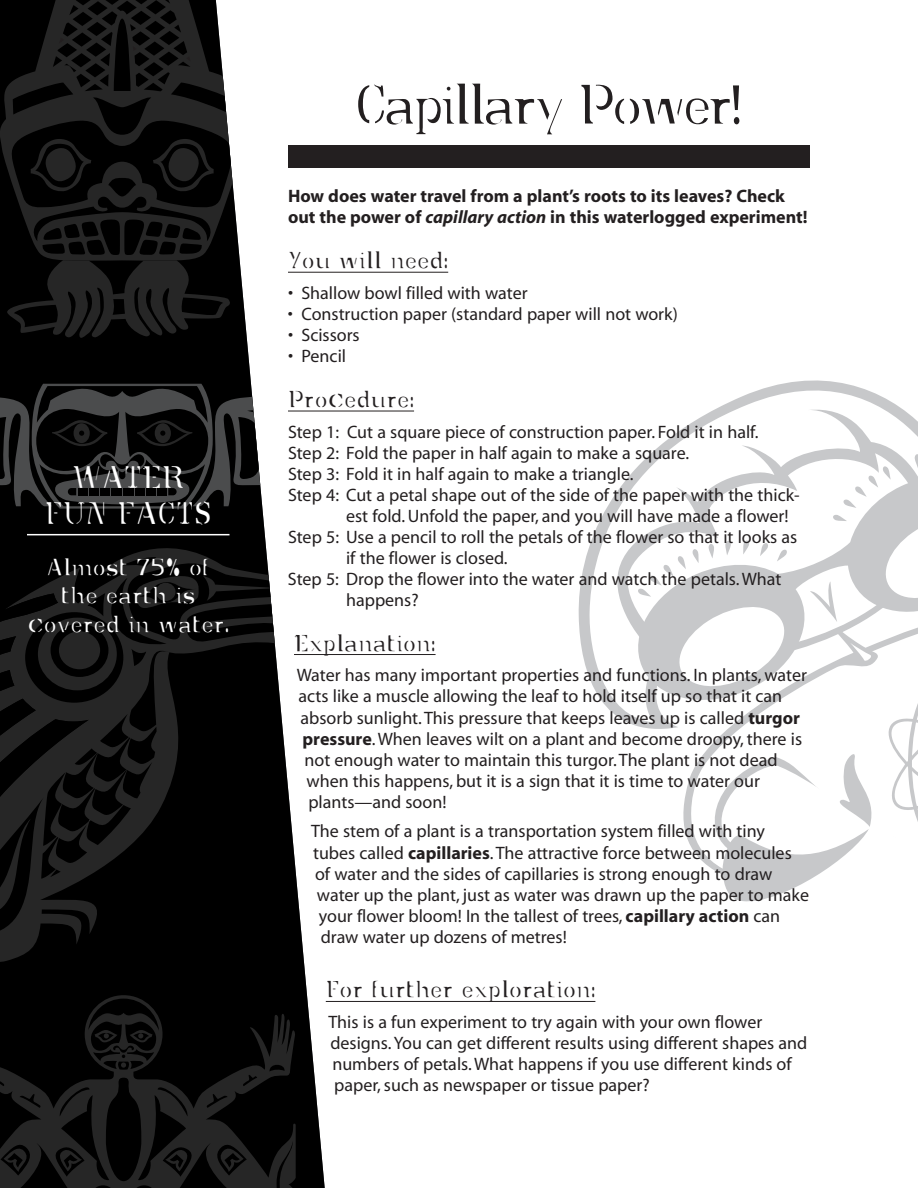
<style>
.page{position:relative;width:918px;height:1188px;background:#fff}
.page>*{position:absolute;margin:0;border:0;box-sizing:border-box;transform-origin:0 0}
.t1{font:64.5px "Dumpster";letter-spacing:-.065em;color:#231f20}
.t2{font:36px/36px "Dumpster";color:#fff;text-align:center}
.t3{font:27px "Dumpster";color:#231f20}
.t4{font:27px/28.5px "Dumpster";color:#fff;text-align:center}
.t5{font:18px/21px "Myriad";color:#231f20}
.t6{font:700 18px/21.6px "Myriad";color:#231f20}
.s1{font-style:italic}
.s2{font-weight:700}
</style>
<div class="page">
<svg style="left:579px;top:548px;width:98px;height:181px"></svg>
<svg style="left:589px;top:381px;width:329px;height:341px"></svg>
<svg style="left:677px;top:710px;width:149px;height:191px"></svg>
<svg style="left:687px;top:710px;width:164px;height:159px"></svg>
<svg style="left:628px;top:467px;width:290px;height:243px"></svg>
<svg style="left:810px;top:581px;width:27px;height:41px"></svg>
<svg style="left:834px;top:675px;width:84px;height:175px"></svg>
<svg style="left:833px;top:514px;width:14px;height:7px"></svg>
<svg style="left:843px;top:466px;width:48px;height:42px"></svg>
<svg style="left:898px;top:459px;width:6px;height:15px"></svg>
<svg style="left:915px;top:454px;width:3px;height:15px"></svg>
<svg style="left:638px;top:540px;width:154px;height:151px"></svg>
<svg style="left:879px;top:514px;width:39px;height:89px"></svg>
<div style="left:288px;top:145px;width:522px;height:23px;background:#231f20"></div>
<hr style="left:288px;top:272px;width:160px;height:1px;background:#231f20">
<hr style="left:288px;top:411px;width:126px;height:1px;background:#231f20">
<hr style="left:294px;top:654px;width:142px;height:1px;background:#231f20">
<hr style="left:326px;top:1001px;width:269px;height:1px;background:#231f20">
<svg style="left:0;top:261px;width:325px;height:927px"></svg>
<svg style="left:0;top:370px;width:325px;height:139px"></svg>
<svg style="left:0;top:530px;width:315px;height:519px;fill:#000"></svg>
<svg style="left:0;top:556px;width:308px;height:632px;background:#161616"></svg>
<svg style="left:0;top:0;width:240px;height:261px"></svg>
<svg style="left:7px;top:0;width:227px;height:338px;background:#171717"></svg>
<hr style="left:27px;top:534px;width:203px;height:1px;background:#fff">
<h2 class="t2" style="left:45px;top:462px;width:169px">WATER<br>FUN FACTS</h2>
<h3 class="t4" style="left:27px;top:555px;width:204px">Almost 75% of the earth is covered in water.</h3>
<h1 class="t1" style="left:355px;top:81px;width:390px">Capillary Power!</h1>
<p class="t6" style="left:288px;top:187px;width:521px">How does water travel from a plant’s roots to its leaves? Check out the power of <span class="s1">capillary action</span> in this waterlogged experiment!</p>
<h3 class="t3" style="left:288px;top:251px;width:162px">You will need:</h3>
<p class="t5" style="left:288px;top:284px;width:241px">• Shallow bowl filled with water</p>
<p class="t5" style="left:288px;top:305px;width:391px">• Construction paper (standard paper will not work)</p>
<p class="t5" style="left:288px;top:326px;width:73px">• Scissors</p>
<p class="t5" style="left:288px;top:347px;width:60px">• Pencil</p>
<h3 class="t3" style="left:288px;top:389px;width:128px">Procedure:</h3>
<p class="t5" style="left:288px;top:423px;width:472px">Step 1: Cut a square piece of construction paper. Fold it in half.</p>
<p class="t5" style="left:288px;top:444px;width:403px">Step 2: Fold the paper in half again to make a square.</p>
<p class="t5" style="left:288px;top:465px;width:347px">Step 3: Fold it in half again to make a triangle.</p>
<p class="t5" style="left:288px;top:486px;width:513px">Step 4: Cut a petal shape out of the side of the paper with the thick-</p>
<p class="t5" style="left:346px;top:507px;width:444px">est fold. Unfold the paper, and you will have made a flower!</p>
<p class="t5" style="left:288px;top:528px;width:511px">Step 5: Use a pencil to roll the petals of the flower so that it looks as</p>
<p class="t5" style="left:346px;top:549px;width:163px">if the flower is closed.</p>
<p class="t5" style="left:288px;top:570px;width:495px">Step 5: Drop the flower into the water and watch the petals.What</p>
<p class="t5" style="left:346px;top:591px;width:74px">happens?</p>
<h3 class="t3" style="left:294px;top:633px;width:143px">Explanation:</h3>
<p class="t5" style="left:297px;top:667px;width:512px">Water has many important properties and functions. In plants, water</p>
<p class="t5" style="left:299px;top:688px;width:485px">acts like a muscle allowing the leaf to hold itself up so that it can</p>
<p class="t5" style="left:301px;top:709px;width:501px">absorb sunlight.This pressure that keeps leaves up is called <span class="s2">turgor</span></p>
<p class="t5" style="left:303px;top:730px;width:501px"><span class="s2">pressure</span>.When leaves wilt on a plant and become droopy, there is</p>
<p class="t5" style="left:304px;top:751px;width:475px">not enough water to maintain this turgor.The plant is not dead</p>
<p class="t5" style="left:306px;top:772px;width:455px">when this happens, but it is a sign that it is time to water our</p>
<p class="t5" style="left:308px;top:793px;width:140px">plants—and soon!</p>
<p class="t5" style="left:311px;top:823px;width:455px">The stem of a plant is a transportation system filled with tiny</p>
<p class="t5" style="left:313px;top:844px;width:480px">tubes called <span class="s2">capillaries</span>.The attractive force between molecules</p>
<p class="t5" style="left:315px;top:865px;width:459px">of water and the sides of capillaries is strong enough to draw</p>
<p class="t5" style="left:317px;top:886px;width:494px">water up the plant, just as water was drawn up the paper to make</p>
<p class="t5" style="left:319px;top:907px;width:463px">your flower bloom! In the tallest of trees, <span class="s2">capillary action</span> can</p>
<p class="t5" style="left:321px;top:928px;width:248px">draw water up dozens of metres!</p>
<h3 class="t3" style="left:326px;top:980px;width:271px">For further exploration:</h3>
<p class="t5" style="left:328px;top:1014px;width:480px">This is a fun experiment to try again with your own flower designs.You can get different results using different shapes and numbers of petals.What happens if you use different kinds of paper, such as newspaper or tissue paper?</p>
</div>
